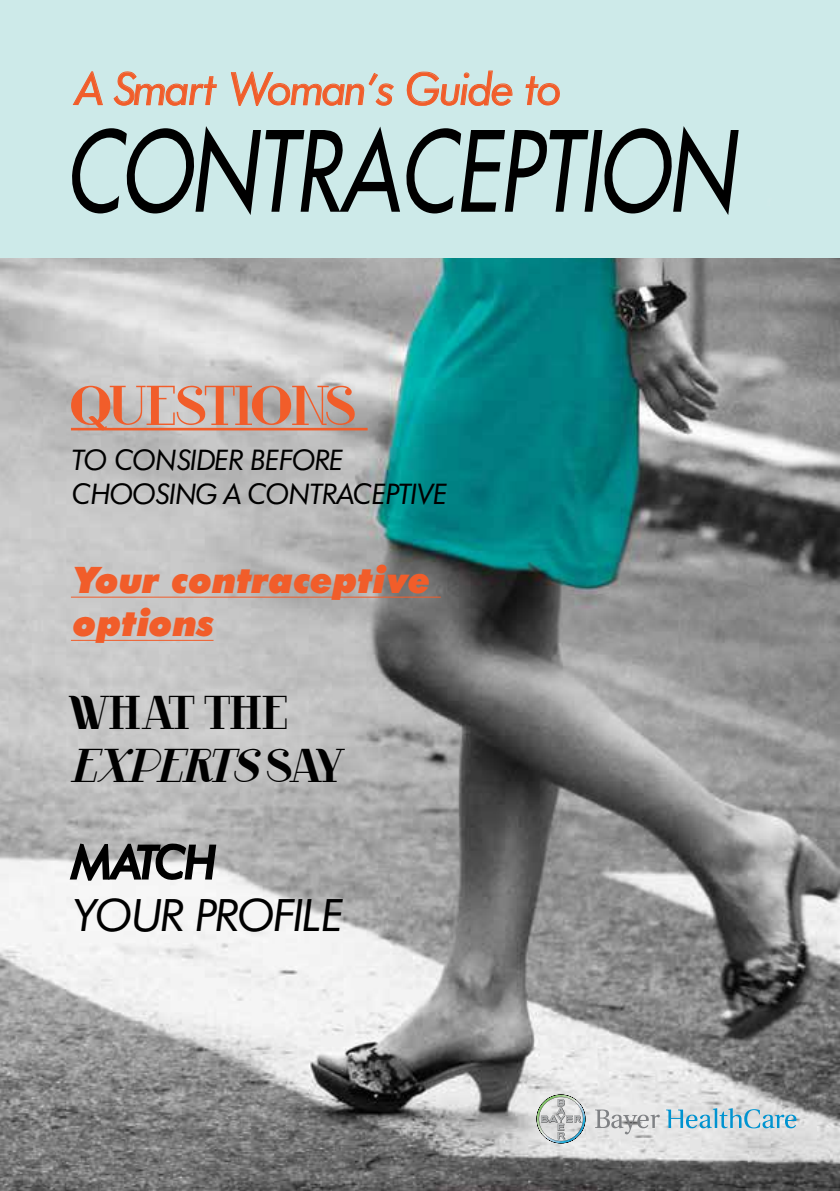
<style>
.page{position:relative;width:840px;height:1191px;background:#fff}
.page>*{position:absolute;margin:0;border:0;box-sizing:border-box;transform-origin:0 0}
.t1{font:italic 108.4px "Futura";color:#000;scale:.78 1}
.t2{font:52px "Riot Squad";letter-spacing:-.015em;color:#f15d2a}
.t3{font:italic 44px "Gillette";color:#f15d2a}
.t4{font:44px/52.8px "Riot Squad";color:#000}
.t5{font:italic 44px/52.8px "Gillette";letter-spacing:.035em;color:#000}
.t6{font:italic 900 36px/43.2px "Gillette";color:#f15d2a}
.t7{font:italic 28px/33.6px "Gillette";color:#000}
.s1{font-style:italic}
</style>
<div class="page">
<img style="left:0;top:258px;width:839px;height:933px">
<hr style="left:71px;top:597px;width:369px;height:1px;background:#f15d2a">
<hr style="left:71px;top:640px;width:142px;height:1px;background:#f15d2a">
<hr style="left:71px;top:428px;width:296px;height:2px;background:#f15d2a">
<svg style="left:68px;top:804px;width:150px;height:107px"></svg>
<svg style="left:536px;top:1094px;width:49px;height:49px;background:#c0c8c7"></svg>
<svg style="left:594px;top:1109px;width:65px;height:25px;background:#cdcdce"></svg>
<svg style="left:665px;top:1108px;width:131px;height:20px;background:#a3cada"></svg>
<div style="left:0;top:0;width:839px;height:258px;background:#cdeae9"></div>
<svg style="left:73px;top:71px;width:30px;height:34px"></svg>
<svg style="left:114px;top:72px;width:103px;height:34px"></svg>
<svg style="left:231px;top:71px;width:162px;height:35px"></svg>
<svg style="left:406px;top:71px;width:106px;height:35px"></svg>
<svg style="left:525px;top:76px;width:35px;height:30px"></svg>
<h3 class="t3" style="left:73px;top:60px;width:486px">A SMART WOMAN’S GUIDE TO</h3>
<h1 class="t1" style="left:65px;top:104px;width:858px">CONTRACEPTION</h1>
<h2 class="t2" style="left:71px;top:377px;width:286px">QUESTIONS</h2>
<p class="t7" style="left:71px;top:443px;width:273px">TO CONSIDER BEFORE<br>CHOOSIN</p>
<p class="t7" style="left:194px;top:477px;width:253px">G A CO N TRACEPTIVE</p>
<p class="t6" style="left:71px;top:557px;width:359px">Your contraceptive options</p>
<h3 class="t4" style="left:71px;top:687px;width:276px">WHAT THE<br><span class="s1">EXPERTS</span> S AY</h3>
<h3 class="t5" style="left:71px;top:836px;width:272px">MATCH<br>YO UR PROFILE</h3>
</div>
